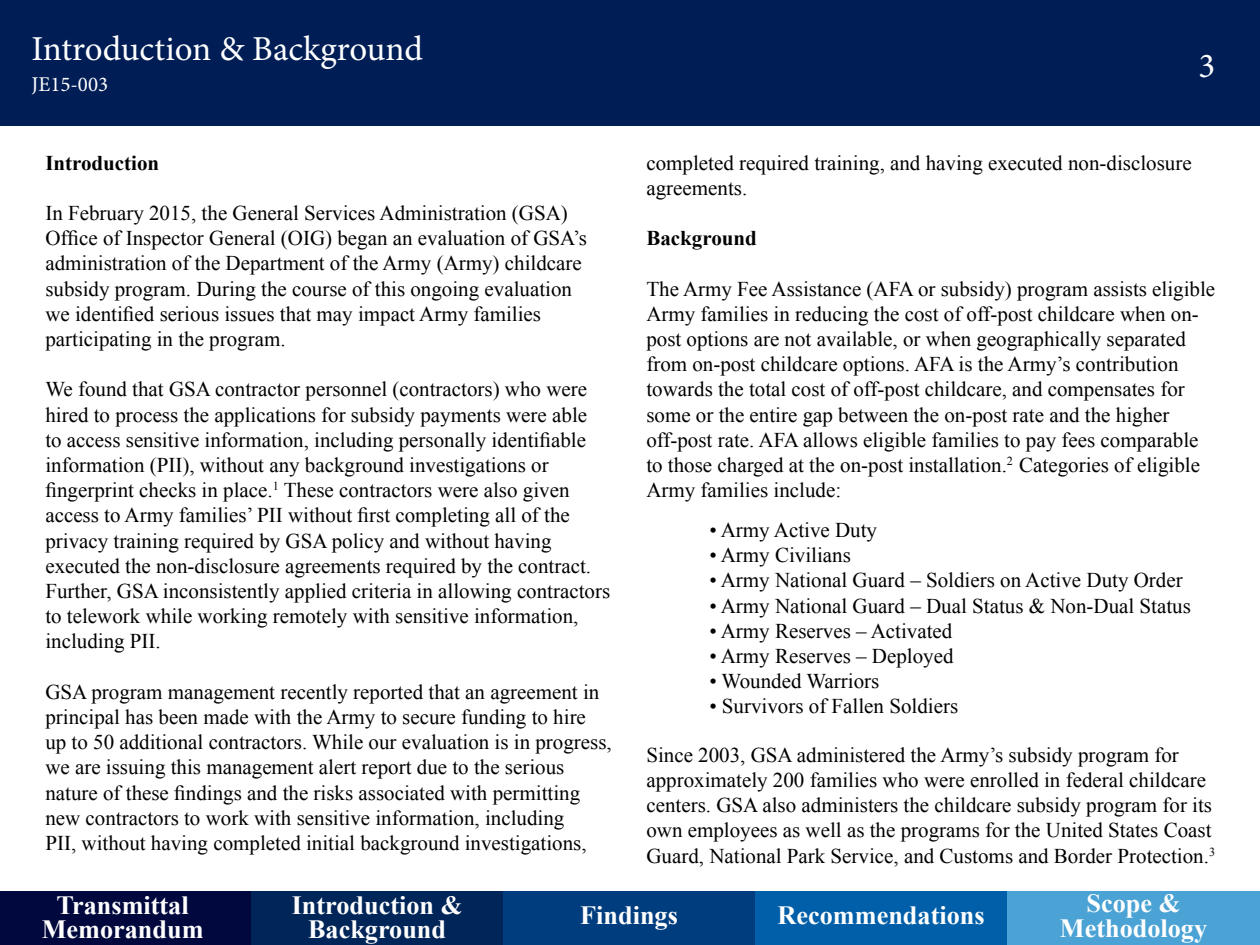
<style>
.page{position:relative;width:1260px;height:945px;background:#fff}
.page>*{position:absolute;margin:0;border:0;box-sizing:border-box;transform-origin:0 0}
.t1{font:35px "Minion Pro";color:#fff}
.t2{font:700 26.25px/24.5px "Times New Roman";color:#fff;text-align:center}
.t3{font:21px/25.2px "Times New Roman";color:#000}
.t4{font:700 21px "Times New Roman";color:#000}
.t5{font:21px "Minion Pro";color:#fff}
</style>
<div class="page">
<div style="left:0;top:0;width:1260px;height:125px;background:#001e55"></div>
<div style="left:0;top:892px;width:251px;height:53px;background:#00083d"></div>
<div style="left:755px;top:892px;width:252px;height:53px;background:#005fa8"></div>
<div style="left:503px;top:892px;width:252px;height:53px;background:#003d7f"></div>
<div style="left:251px;top:892px;width:252px;height:53px;background:#002558"></div>
<div style="left:1007px;top:892px;width:253px;height:53px;background:#4aa3d4"></div>
<h1 class="t1" style="left:32px;top:25px;width:393px">Introduction &amp; Background</h1>
<p class="t5" style="left:32px;top:70px;width:78px">JE15-003</p>
<p class="t4" style="left:45px;top:148px;width:115px">Introduction</p>
<p class="t3" style="left:45px;top:200px;width:543px">In February 2015, the General Services Administration (GSA)<br>Office of Inspector General (OIG) began an evaluation of GSA’s administration of the Department of the Army (Army) childcare subsidy program. During the course of this ongoing evaluation we identified serious issues that may impact Army families participating in the program.</p>
<p class="t3" style="left:45px;top:376px;width:566px">We found that GSA contractor personnel (contractors) who were hired to process the applications for subsidy payments were able<br>to access sensitive information, including personally identifiable information (PII), without any background investigations or fingerprint checks in place.<sup>1</sup> These contractors were also given access to Army families’ PII without first completing all of the privacy training required by GSA policy and without having executed the non-disclosure agreements required by the contract.<br>Further, GSA inconsistently applied criteria in allowing contractors to telework while working remotely with sensitive information, including PII.</p>
<p class="t3" style="left:45px;top:679px;width:568px">GSA program management recently reported that an agreement in principal has been made with the Army to secure funding to hire up to 50 additional contractors. While our evaluation is in progress, we are issuing this management alert report due to the serious nature of these findings and the risks associated with permitting new contractors to work with sensitive information, including<br>PII, without having completed initial background investigations,</p>
<h1 class="t1" style="left:1199px;top:42px;width:18px">3</h1>
<p class="t3" style="left:646px;top:150px;width:547px">completed required training, and having executed non-disclosure agreements.</p>
<p class="t4" style="left:646px;top:224px;width:112px">Background</p>
<p class="t3" style="left:646px;top:276px;width:570px">The Army Fee Assistance (AFA or subsidy) program assists eligible Army families in reducing the cost of off-post childcare when on&shy;post options are not available, or when geographically separated from on-post childcare options. AFA is the Army’s contribution towards the total cost of off-post childcare, and compensates for some or the entire gap between the on-post rate and the higher off-post rate. AFA allows eligible families to pay fees comparable to those charged at the on-post installation.<sup>2</sup> Categories of eligible Army families include:</p>
<p class="t3" style="left:709px;top:517px;width:169px">• Army Active Duty</p>
<p class="t3" style="left:709px;top:542px;width:143px">• Army Civilians</p>
<p class="t3" style="left:709px;top:567px;width:475px">• Army National Guard – Soldiers on Active Duty Order</p>
<p class="t3" style="left:709px;top:593px;width:483px">• Army National Guard – Dual Status &amp; Non-Dual Status</p>
<p class="t3" style="left:709px;top:618px;width:244px">• Army Reserves – Activated</p>
<p class="t3" style="left:709px;top:643px;width:246px">• Army Reserves – Deployed</p>
<p class="t3" style="left:709px;top:668px;width:172px">• Wounded Warriors</p>
<p class="t3" style="left:709px;top:693px;width:250px">• Survivors of Fallen Soldiers</p>
<p class="t3" style="left:646px;top:742px;width:570px">Since 2003, GSA administered the Army’s subsidy program for approximately 200 families who were enrolled in federal childcare centers. GSA also administers the childcare subsidy program for its own employees as well as the programs for the United States Coast Guard, National Park Service, and Customs and Border Protection.<sup>3</sup></p>
<p class="t2" style="left:42px;top:892px;width:163px">Transmittal<br>Memorandum</p>
<p class="t2" style="left:292px;top:892px;width:172px">Introduction &amp;<br>Background</p>
<p class="t2" style="left:580px;top:902px;width:99px">Findings</p>
<p class="t2" style="left:778px;top:902px;width:209px">Recommendations</p>
<p class="t2" style="left:1060px;top:890px;width:149px">Scope &amp;<br>Methodology</p>
</div>
